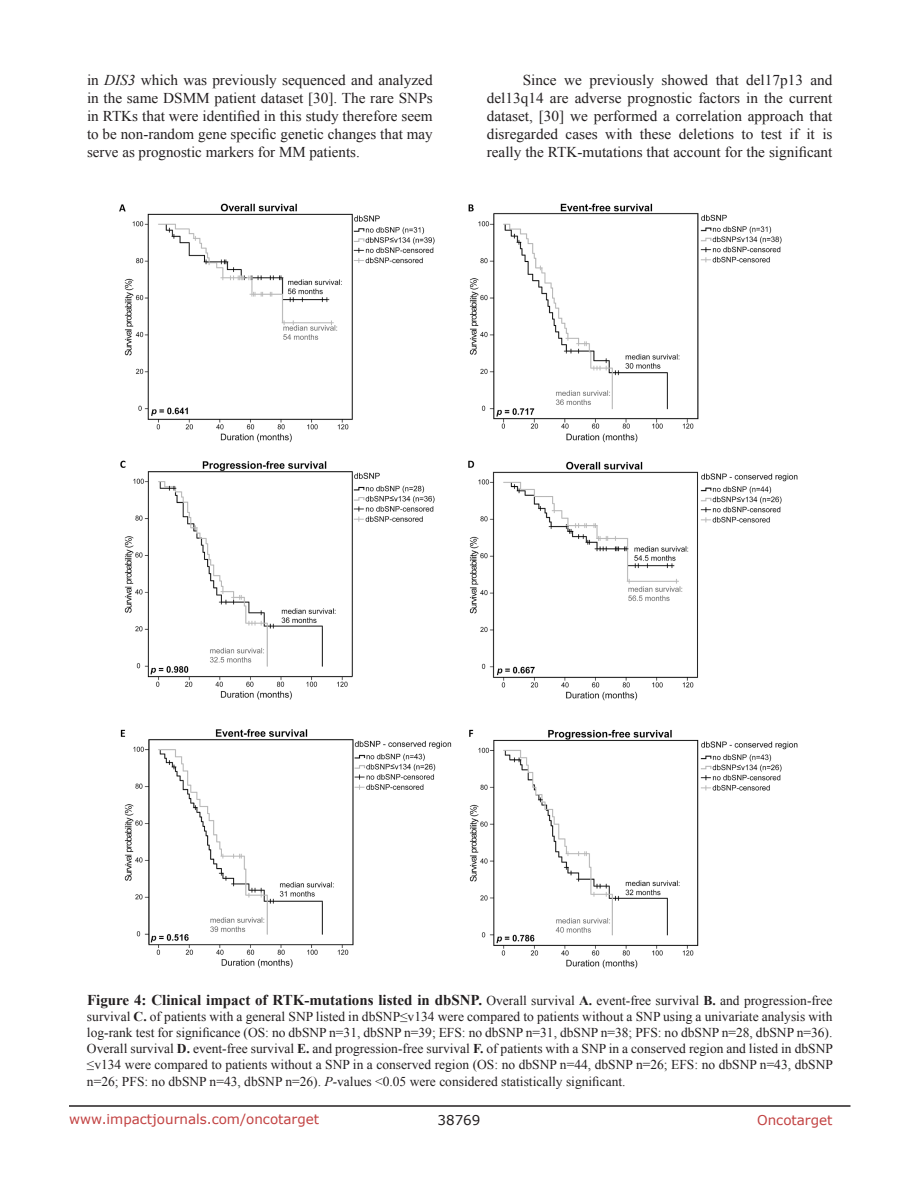
<style>
.page{position:relative;width:918px;height:1188px;background:#fff}
.page>*{position:absolute;margin:0;border:0;box-sizing:border-box;transform-origin:0 0}
.t1{font:15px/18px "Times New Roman";color:#231f20;text-align:justify}
.t2{font:13.5px/16.2px "Times New Roman";color:#231f20;text-align:justify}
.t3{font:13.5px "Verdana";color:#c24141}
.t4{font:13.5px "Verdana";color:#231f20}
.s1{font-style:italic}
.s2{font-weight:700;font-size:15px}
.s3{font-weight:700}
</style>
<div class="page">
<hr style="left:69px;top:1105px;width:781px;height:2px;background:#231f20">
<img style="left:119px;top:203px;width:679px;height:766px">
<p class="t1" style="left:87px;top:71px;width:347px">in <span class="s1">DIS3</span> which was previously sequenced and analyzed in the same DSMM patient dataset [30]. The rare SNPs in RTKs that were identified in this study therefore seem to be non-random gene specific genetic changes that may serve as prognostic markers for MM patients.</p>
<p class="t1" style="left:487px;top:71px;width:347px;text-indent:36px">Since we previously showed that del17p13 and del13q14 are adverse prognostic factors in the current dataset, [30] we performed a correlation approach that disregarded cases with these deletions to test if it is really the RTK-mutations that account for the significant</p>
<p class="t2" style="left:87px;top:992px;width:747px"><span class="s2">Figure 4: Clinical impact of RTK-mutations listed in dbSNP.</span> Overall survival <span class="s3">A.</span> event-free survival <span class="s3">B.</span> and progression-free survival <span class="s3">C.</span> of patients with a general SNP listed in dbSNP≤v134 were compared to patients without a SNP using a univariate analysis with log-rank test for significance (OS: no dbSNP n=31, dbSNP n=39; EFS: no dbSNP n=31, dbSNP n=38; PFS: no dbSNP n=28, dbSNP n=36).<br>Overall survival <span class="s3">D.</span> event-free survival <span class="s3">E.</span> and progression-free survival <span class="s3">F.</span> of patients with a SNP in a conserved region and listed in dbSNP ≤v134 were compared to patients without a SNP in a conserved region (OS: no dbSNP n=44, dbSNP n=26; EFS: no dbSNP n=43, dbSNP n=26; PFS: no dbSNP n=43, dbSNP n=26). <span class="s1">P-</span>values &lt;0.05 were considered statistically significant.</p>
<p class="t3" style="left:69px;top:1110px;width:252px">www.impactjournals.com/oncotarget</p>
<p class="t4" style="left:438px;top:1111px;width:44px">38769</p>
<p class="t3" style="left:757px;top:1111px;width:77px">Oncotarget</p>
</div>
